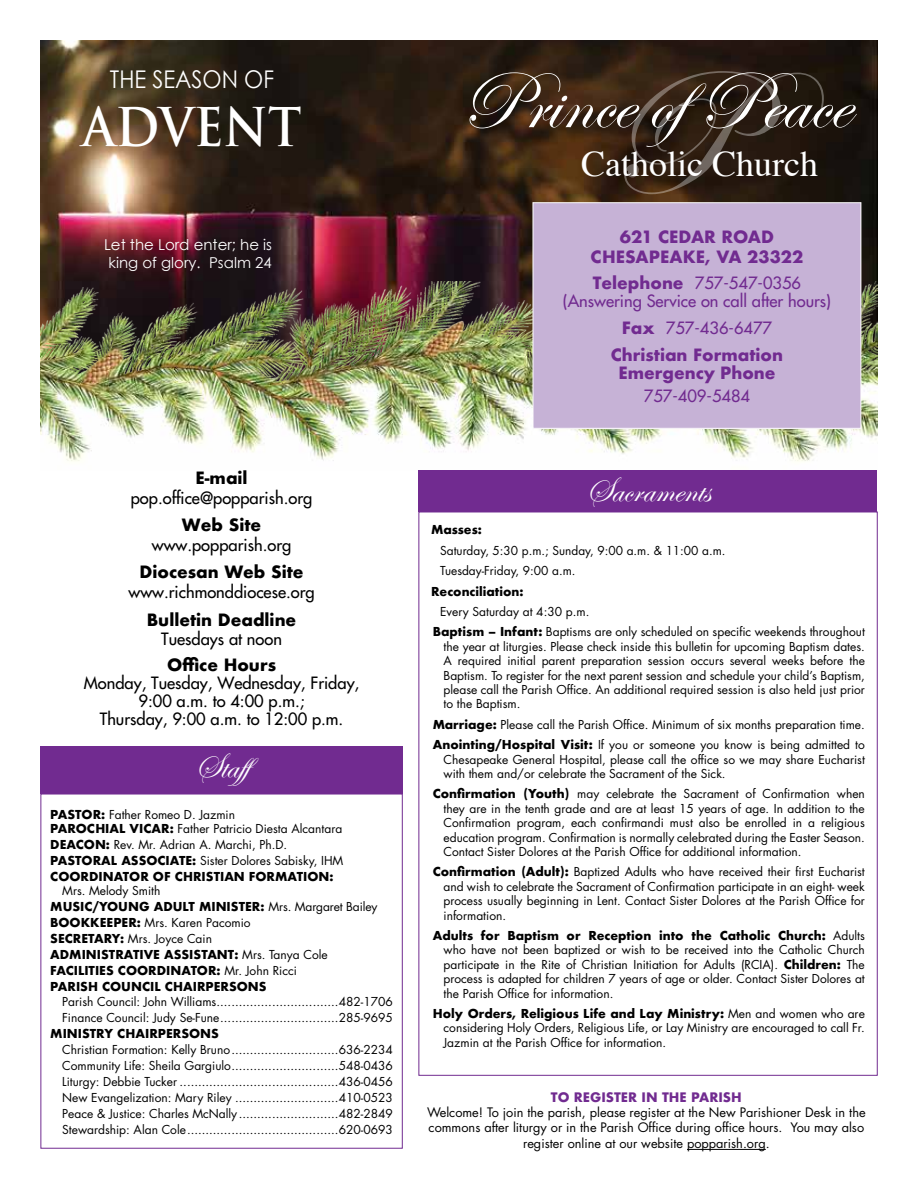
<style>
.page{position:relative;width:918px;height:1188px;background:#fff}
.page>*{position:absolute;margin:0;border:0;box-sizing:border-box;transform-origin:0 0}
.t1{font:82.5px "Edwardian Script ITC";color:#fff}
.t2{font:700 52.05px "Trajan Pro";color:#fff;scale:.9 1}
.t3{font:36px "Edwardian Script ITC";color:#fff}
.t4{font:36px "Times";color:#fff}
.t5{font:24.45px "Century Gothic";color:#fff;scale:.9 1}
.t6{font:16.5px/18px "Futura";color:#000;text-align:center}
.t7{font:700 16.5px/19.8px "Futura";color:#712b90;text-align:center}
.t8{font:16.5px/18px "Futura";color:#712b90;text-align:center}
.t9{font:700 16.5px "Futura";color:#000}
.t10{font:15px/18px "Century Gothic";color:#fff}
.t11{font:12.75px/15.3px "Futura";color:#000;text-align:center}
.t12{font:700 12.75px "Futura";color:#712b90}
.t13{font:12px/14.4px "Futura";color:#000}
.t14{font:700 12px/15.9px "Futura";color:#000}
.s1{font-weight:700}
.s2{font-weight:400}
</style>
<div class="page">
<hr style="left:687px;top:1149px;width:79px;height:1px;background:#000">
<div style="left:40px;top:746px;width:363px;height:48px;background:#712b90"></div>
<img style="left:41px;top:40px;width:837px;height:395px">
<img style="left:40px;top:282px;width:837px;height:189px">
<div style="left:418px;top:471px;width:460px;height:41px;background:#712b90"></div>
<svg style="left:624px;top:71px;width:200px;height:123px"></svg>
<div style="left:533px;top:203px;width:328px;height:225px;background:#c6b2d6"></div>
<div style="left:533px;top:202px;width:328px;height:227px;border:1px solid #fff"></div>
<div style="left:40px;top:794px;width:363px;height:355px;border:1px solid #712b90"></div>
<h3 class="t5" style="left:110px;top:64px;width:184px">THE SEASON OF</h3>
<h2 class="t2" style="left:83px;top:95px;width:245px">ADVENT</h2>
<p class="t10" style="left:104px;top:235px;width:170px">Let the Lord enter; he is king of glory. Psalm 24</p>
<h3 class="t9" style="left:196px;top:466px;width:54px">E-mail</h3>
<h3 class="t6" style="left:131px;top:489px;width:183px">pop.office@popparish.org</h3>
<h3 class="t9" style="left:182px;top:513px;width:81px">Web Site</h3>
<h3 class="t6" style="left:152px;top:536px;width:141px">www.popparish.org</h3>
<h3 class="t9" style="left:140px;top:560px;width:166px">Diocesan Web Site</h3>
<h3 class="t6" style="left:129px;top:583px;width:188px">www.richmonddiocese.org</h3>
<h3 class="t9" style="left:147px;top:607px;width:151px">Bulletin Deadline</h3>
<h3 class="t6" style="left:161px;top:630px;width:122px">Tuesdays at noon</h3>
<h3 class="t9" style="left:167px;top:653px;width:110px">Office Hours</h3>
<h3 class="t6" style="left:84px;top:674px;width:277px">Monday, Tuesday, Wednesday, Friday,<br>9:00 a.m. to 4:00 p.m.;<br>Thursday, 9:00 a.m. to 12:00 p.m.</h3>
<h3 class="t3" style="left:195px;top:746px;width:76px">Staff</h3>
<p class="t13" style="left:50px;top:807px;width:294px"><span class="s1">PASTOR:</span> Father Romeo D. Jazmin<br><span class="s1">PAROCHIAL VICAR:</span> Father Patricio Diesta Alcantara</p>
<p class="t14" style="left:50px;top:836px;width:295px">DEACON: <span class="s2">Rev. Mr. Adrian A. Marchi, Ph.D.<br></span>PASTORAL ASSOCIATE: <span class="s2">Sister Dolores Sabisky, IHM<br></span>COORDINATOR OF CHRISTIAN FORMATION:</p>
<p class="t14" style="left:50px;top:883px;width:329px;text-indent:12px"><span class="s2">Mrs. Melody Smith<br></span>MUSIC/YOUNG ADULT MINISTER: <span class="s2">Mrs. Margaret Bailey </span>BOOKKEEPER: <span class="s2">Mrs. Karen Pacomio<br></span>SECRETARY: <span class="s2">Mrs. Joyce Cain<br></span>ADMINISTRATIVE ASSISTANT: <span class="s2">Mrs. Tanya Cole </span>FACILITIES COORDINATOR: <span class="s2">Mr. John Ricci<br></span>PARISH COUNCIL CHAIRPERSONS</p>
<p class="t13" style="left:62px;top:994px;width:332px;line-height:15.9px">Parish Council: John Williams .................................482-1706<br>Finance Council: Judy Se-Fune ................................285-9695</p>
<p class="t14" style="left:50px;top:1026px;width:170px">MINISTRY CHAIRPERSONS</p>
<p class="t13" style="left:62px;top:1042px;width:332px;line-height:15.9px;text-align:justify">Christian Formation: Kelly Bruno .............................636-2234<br>Community Life: Sheila Gargiulo .............................548-0436<br>Liturgy: Debbie Tucker ...........................................436-0456<br>New Evangelization: Mary Riley ............................410-0523<br>Peace &amp; Justice: Charles McNally ...........................482-2849<br>Stewardship: Alan Cole .........................................620-0693</p>
<h1 class="t1" style="left:460px;top:57px;width:391px">Prince ofPeace</h1>
<h3 class="t4" style="left:581px;top:130px;width:238px">Catholic Church</h3>
<h3 class="t7" style="left:591px;top:227px;width:214px">621 CEDAR ROAD<br>CHESAPEAKE, VA 23322</h3>
<h3 class="t8" style="left:563px;top:274px;width:270px"><span class="s1">Telephone</span> 757-547-0356 (Answering Service on call after hours)</h3>
<h3 class="t7" style="left:611px;top:315px;width:174px;line-height:27px">Fax <span class="s2">757-436-6477<br></span>Christian Formation</h3>
<h3 class="t7" style="left:618px;top:363px;width:159px">Emergency Phone</h3>
<h3 class="t8" style="left:644px;top:387px;width:108px">757-409-5484</h3>
<h3 class="t3" style="left:586px;top:471px;width:126px">Sacraments</h3>
<p class="t14" style="left:431px;top:522px;width:52px">Masses:</p>
<p class="t13" style="left:440px;top:540px;width:287px;line-height:20.4px">Saturday, 5:30 p.m.; Sunday, 9:00 a.m. &amp; 11:00 a.m.<br>Tuesday-Friday, 9:00 a.m.</p>
<p class="t14" style="left:431px;top:583px;width:94px">Reconciliation:</p>
<p class="t13" style="left:433px;top:601px;width:434px;line-height:20.4px;text-indent:7px">Every Saturday at 4:30 p.m.<br><span class="s1">Baptism – Infant:</span> Baptisms are only scheduled on specific weekends throughout</p>
<p class="t13" style="left:444px;top:639px;width:423px;text-align:justify">the year at liturgies. Please check inside this bulletin for upcoming Baptism dates.<br>A required initial parent preparation session occurs several weeks before the Baptism. To register for the next parent session and schedule your child’s Baptism, please call the Parish Office. An additional required session is also held just prior to the Baptism.</p>
<p class="t13" style="left:433px;top:714px;width:434px;line-height:20.4px"><span class="s1">Marriage:</span> Please call the Parish Office. Minimum of six months preparation time.<br><span class="s1">Anointing/Hospital Visit:</span> If you or someone you know is being admitted to</p>
<p class="t13" style="left:444px;top:752px;width:423px">Chesapeake General Hospital, please call the office so we may share Eucharist with them and/or celebrate the Sacrament of the Sick.</p>
<p class="t13" style="left:444px;top:787px;width:423px;text-align:justify;text-indent:-11px"><span class="s1">Confirmation (Youth)</span> may celebrate the Sacrament of Confirmation when they are in the tenth grade and are at least 15 years of age. In addition to the Confirmation program, each confirmandi must also be enrolled in a religious education program. Confirmation is normally celebrated during the Easter Season.<br>Contact Sister Dolores at the Parish Office for additional information.</p>
<p class="t13" style="left:444px;top:865px;width:423px;text-align:justify;text-indent:-11px"><span class="s1">Confirmation (Adult):</span> Baptized Adults who have received their first Eucharist and wish to celebrate the Sacrament of Confirmation participate in an eight- week process usually beginning in Lent. Contact Sister Dolores at the Parish Office for information.</p>
<p class="t13" style="left:444px;top:928px;width:423px;text-align:justify;text-indent:-11px"><span class="s1">Adults for Baptism or Reception into the Catholic Church:</span> Adults who have not been baptized or wish to be received into the Catholic Church participate in the Rite of Christian Initiation for Adults (RCIA). <span class="s1">Children:</span> The process is adapted for children 7 years of age or older. Contact Sister Dolores at the Parish Office for information.</p>
<p class="t13" style="left:444px;top:1006px;width:423px;text-align:justify;text-indent:-11px"><span class="s1">Holy Orders, Religious Life and Lay Ministry:</span> Men and women who are considering Holy Orders, Religious Life, or Lay Ministry are encouraged to call Fr.<br>Jazmin at the Parish Office for information.</p>
<p class="t12" style="left:551px;top:1088px;width:192px">TO REGISTER IN THE PARISH</p>
<p class="t11" style="left:427px;top:1104px;width:440px">Welcome! To join the parish, please register at the New Parishioner Desk in the commons after liturgy or in the Parish Office during office hours. You may also register online at our website popparish.org.</p>
</div>
